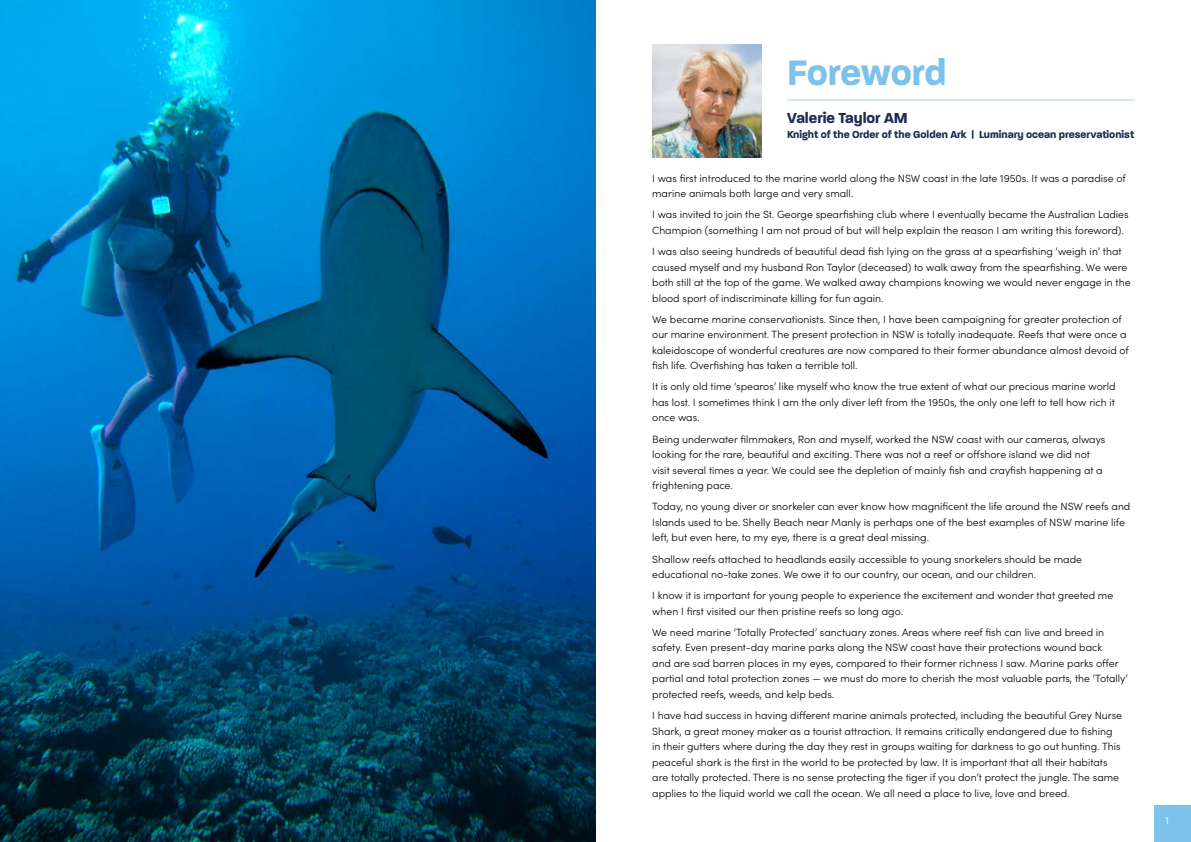
<style>
.page{position:relative;width:1191px;height:842px;background:#fff}
.page>*{position:absolute;margin:0;border:0;box-sizing:border-box;transform-origin:0 0}
.t1{font:700 38.2px "Paralucent";letter-spacing:-.01em;color:#7dc2eb}
.SUB_HEADER{font:700 15.7px "Paralucent";color:#1e2a58}
.SUB_HEADER-2{font:700 11px "Paralucent";color:#1e2a58}
.BODY{font:300 10.5px/15.5px "Sofia Pro";color:#000}
._1st_BODY{font:300 10.5px/15.5px "Sofia Pro";color:#000}
.BODY-2{font:300 10.5px "Sofia Pro";color:#fff}
</style>
<div class="page">
<hr style="left:787px;top:99px;width:347px;height:2px;background:#b1d7f2">
<img style="left:0;top:0;width:595px;height:842px">
<div style="left:1154px;top:805px;width:37px;height:37px;background:#7dc2eb"></div>
<img style="left:652px;top:45px;width:109px;height:112px">
<p class="t1" style="left:787px;top:50px;width:161px">Foreword</p>
<p class="SUB_HEADER" style="left:787px;top:109px;width:122px">Valerie Taylor AM</p>
<p class="SUB_HEADER-2" style="left:787px;top:128px;width:348px">Knight of the Order of the Golden Ark | Luminary ocean preservationist</p>
<p class="_1st_BODY" style="left:652px;top:170px;width:475px">I was first introduced to the marine world along the NSW coast in the late 1950s. It was a paradise of marine animals both large and very small.</p>
<p class="BODY" style="left:652px;top:206px;width:478px">I was invited to join the St. George spearfishing club where I eventually became the Australian Ladies<br>Champion (something I am not proud of but will help explain the reason I am writing this foreword).</p>
<p class="BODY" style="left:652px;top:243px;width:480px">I was also seeing hundreds of beautiful dead fish lying on the grass at a spearfishing ‘weigh in’ that caused myself and my husband Ron Taylor (deceased) to walk away from the spearfishing. We were both still at the top of the game. We walked away champions knowing we would never engage in the blood sport of indiscriminate killing for fun again.</p>
<p class="BODY" style="left:652px;top:311px;width:478px">We became marine conservationists. Since then, I have been campaigning for greater protection of our marine environment. The present protection in NSW is totally inadequate. Reefs that were once a kaleidoscope of wonderful creatures are now compared to their former abundance almost devoid of fish life. Overfishing has taken a terrible toll.</p>
<p class="BODY" style="left:652px;top:378px;width:465px;text-align:justify">It is only old time ‘spearos’ like myself who know the true extent of what our precious marine world has lost. I sometimes think I am the only diver left from the 1950s, the only one left to tell how rich it once was.</p>
<p class="BODY" style="left:652px;top:431px;width:454px">Being underwater filmmakers, Ron and myself, worked the NSW coast with our cameras, always looking for the rare, beautiful and exciting. There was not a reef or offshore island we did not visit several times a year. We could see the depletion of mainly fish and crayfish happening at a frightening pace.</p>
<p class="BODY" style="left:652px;top:498px;width:480px">Today, no young diver or snorkeler can ever know how magnificent the life around the NSW reefs and<br>Islands used to be. Shelly Beach near Manly is perhaps one of the best examples of NSW marine life left, but even here, to my eye, there is a great deal missing.</p>
<p class="BODY" style="left:652px;top:550px;width:431px">Shallow reefs attached to headlands easily accessible to young snorkelers should be made educational no-take zones. We owe it to our country, our ocean, and our children.</p>
<p class="BODY" style="left:652px;top:587px;width:462px">I know it is important for young people to experience the excitement and wonder that greeted me when I first visited our then pristine reefs so long ago.</p>
<p class="BODY" style="left:652px;top:624px;width:477px">We need marine ‘Totally Protected’ sanctuary zones. Areas where reef fish can live and breed in safety. Even present-day marine parks along the NSW coast have their protections wound back<br>and are sad barren places in my eyes, compared to their former richness I saw. Marine parks offer partial and total protection zones — we must do more to cherish the most valuable parts, the ‘Totally’ protected reefs, weeds, and kelp beds.</p>
<p class="BODY" style="left:652px;top:707px;width:471px">I have had success in having different marine animals protected, including the beautiful Grey Nurse Shark, a great money maker as a tourist attraction. It remains critically endangered due to fishing in their gutters where during the day they rest in groups waiting for darkness to go out hunting. This peaceful shark is the first in the world to be protected by law. It is important that all their habitats are totally protected. There is no sense protecting the tiger if you don’t protect the jungle. The same applies to the liquid world we call the ocean. We all need a place to live, love and breed.</p>
<p class="BODY-2" style="left:1165px;top:813px;width:5px">1</p>
</div>
